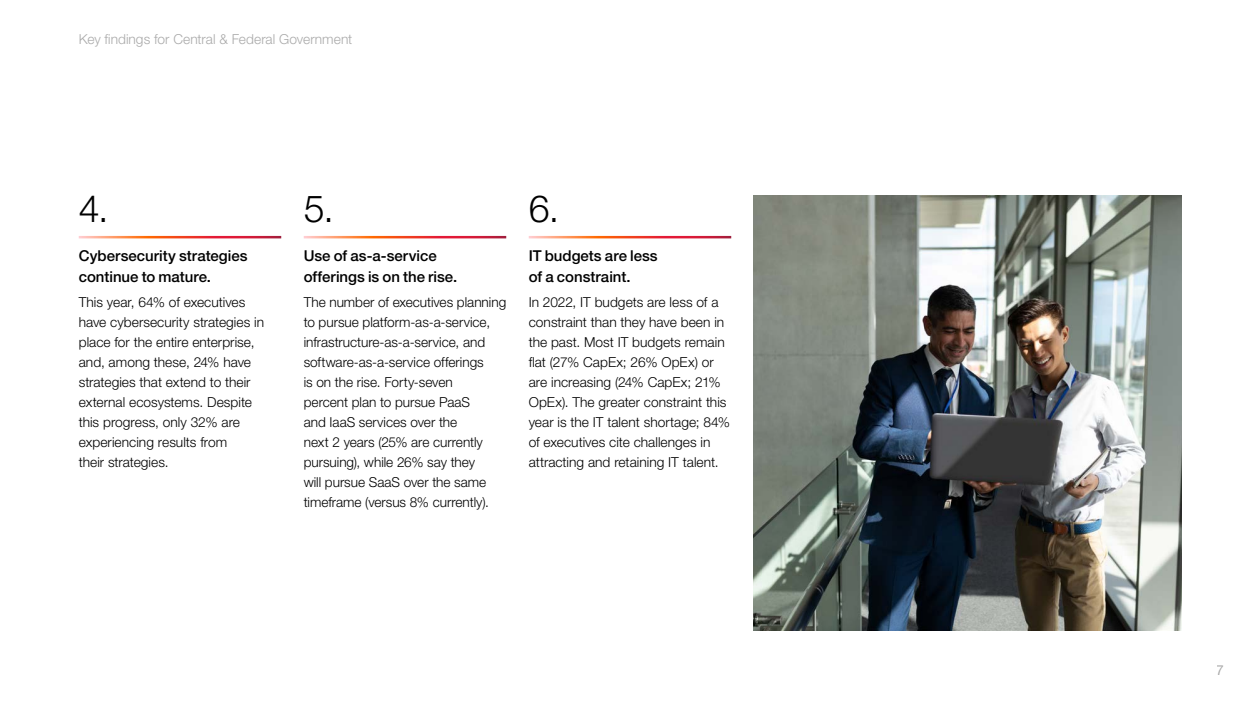
<style>
.page{position:relative;width:1260px;height:709px;background:#fff}
.page>*{position:absolute;margin:0;border:0;box-sizing:border-box;transform-origin:0 0}
.t1{font:300 37.5px "Helvetica Neue LT Pro";color:#000}
.t2{font:500 15px/21.2px "Helvetica Neue LT Pro";color:#000}
.t3{font:300 13.75px/20px "Helvetica Neue LT Pro";color:#000}
.t4{font:300 13.75px "Helvetica Neue LT Pro";color:#aaa}
.t5{font:13.75px "Helvetica Neue LT Pro";color:#aaa}
</style>
<div class="page">
<img style="left:754px;top:195px;width:427px;height:435px">
<p class="t4" style="left:79px;top:31px;width:275px">Key findings for Central &amp; Federal Government</p>
<h1 class="t1" style="left:79px;top:186px;width:31px">4.</h1>
<h1 class="t1" style="left:304px;top:186px;width:32px">5.</h1>
<h1 class="t1" style="left:529px;top:186px;width:32px">6.</h1>
<p class="t2" style="left:79px;top:245px;width:170px">Cybersecurity strategies continue to mature.</p>
<p class="t3" style="left:79px;top:292px;width:187px">This year, 64% of executives have cybersecurity strategies in place for the entire enterprise, and, among these, 24% have strategies that extend to their external ecosystems. Despite this progress, only 32% are experiencing results from<br>their strategies.</p>
<p class="t2" style="left:304px;top:245px;width:155px">Use of as-a-service offerings is on the rise.</p>
<p class="t3" style="left:304px;top:292px;width:204px">The number of executives planning to pursue platform-as-a-service, infrastructure-as-a-service, and software-as-a-service offerings<br>is on the rise. Forty-seven<br>percent plan to pursue PaaS<br>and IaaS services over the<br>next 2 years (25% are currently pursuing), while 26% say they<br>will pursue SaaS over the same timeframe (versus 8% currently).</p>
<p class="t2" style="left:529px;top:245px;width:131px">IT budgets are less of a constraint.</p>
<p class="t3" style="left:529px;top:292px;width:203px">In 2022, IT budgets are less of a constraint than they have been in the past. Most IT budgets remain flat (27% CapEx; 26% OpEx) or are increasing (24% CapEx; 21%<br>OpEx). The greater constraint this year is the IT talent shortage; 84% of executives cite challenges in attracting and retaining IT talent.</p>
<p class="t5" style="left:1217px;top:661px;width:9px">7</p>
</div>
